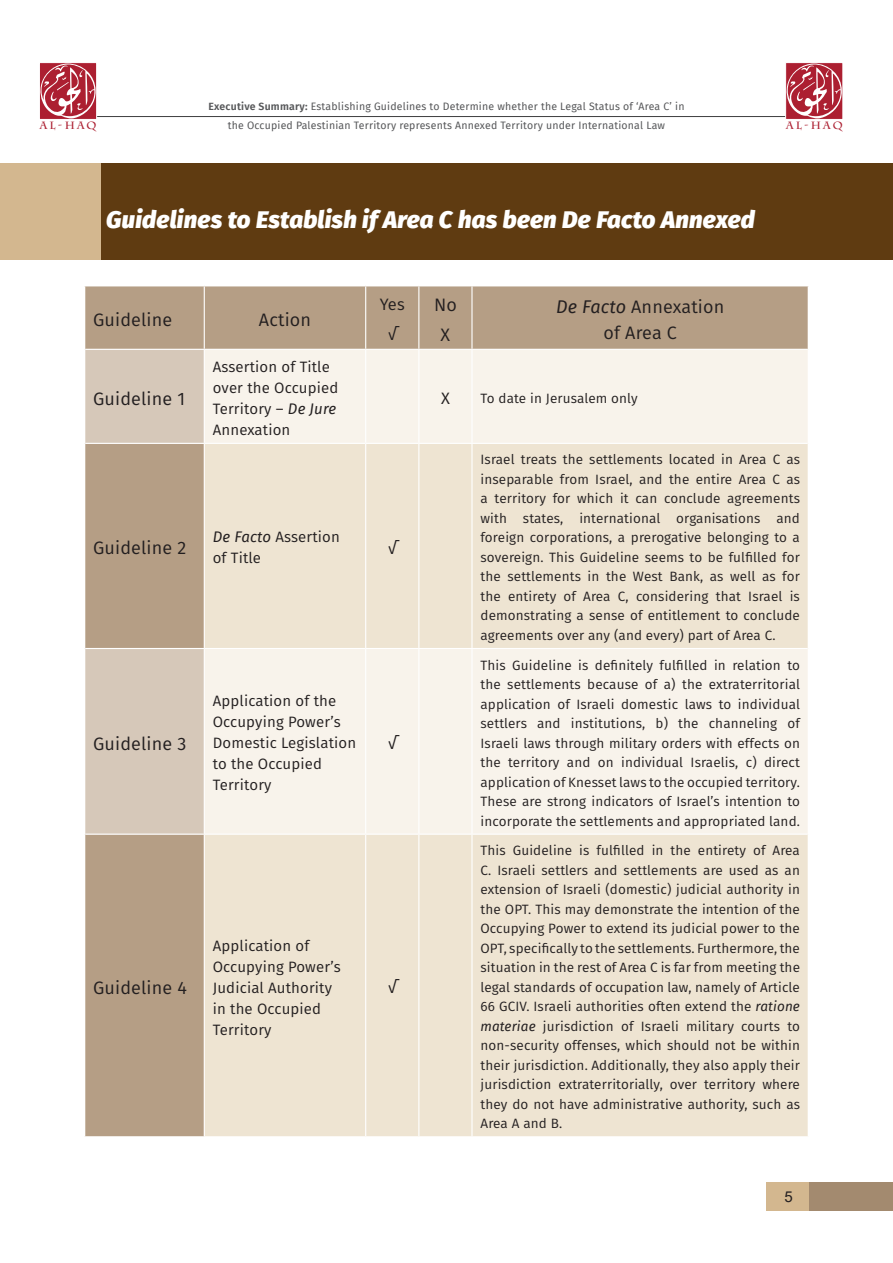
<style>
.page{position:relative;width:893px;height:1263px;background:#fff}
.page>*{position:absolute;margin:0;border:0;box-sizing:border-box;transform-origin:0 0}
.t1{font:italic 800 24px "Fira Sans";letter-spacing:.01em;color:#fff}
.t2{font:18px/29.7px "Fira Sans";letter-spacing:.01em;color:#231f20;text-align:center}
.t3{font:16.5px/29.7px "Fira Sans";color:#231f20;text-align:center}
.t4{font:15px/21px "Fira Sans";letter-spacing:.01em;color:#231f20}
.t5{font:15px "Arial";color:#231f20}
.t6{font:13.5px/19.5px "Fira Sans";letter-spacing:.01em;color:#231f20;text-align:justify}
.t7{font:10.5px "Fira Sans";letter-spacing:.02em;color:#57585a}
.t8{font:700 10.5px "Charlemagne Std";letter-spacing:.2em;color:#ac1f31}
.s1{font-weight:600}
.s2{font-style:italic}
</style>
<div class="page">
<div style="left:766px;top:1182px;width:43px;height:28px;background:#d3b78f"></div>
<hr style="left:94px;top:116px;width:703px;height:1px;background:#3e3e3f">
<svg style="left:786px;top:63px;width:57px;height:56px"></svg>
<svg style="left:785px;top:64px;width:57px;height:55px;background:#c05664"></svg>
<svg style="left:40px;top:63px;width:57px;height:56px"></svg>
<svg style="left:40px;top:64px;width:56px;height:55px;background:#bf5361"></svg>
<div style="left:809px;top:1182px;width:84px;height:28px;background:#a38a6f"></div>
<div style="left:101px;top:163px;width:792px;height:97px;background:#5f3b11"></div>
<div style="left:0;top:163px;width:101px;height:97px;background:#d3b78f"></div>
<div style="left:85px;top:286px;width:723px;height:850px;background:#b59e85"></div>
<svg style="left:85px;top:350px;width:119px;height:483px;background:#c8b7a4"></svg>
<div style="left:205px;top:350px;width:603px;height:93px;background:#f8f3eb"></div>
<svg style="left:205px;top:444px;width:603px;height:692px;background:#f0e8d8"></svg>
<hr style="left:204px;top:286px;width:1px;height:63px;background:#fff">
<hr style="left:365px;top:286px;width:1px;height:63px;background:#fff">
<hr style="left:418px;top:286px;width:1px;height:63px;background:#fff">
<hr style="left:471px;top:286px;width:2px;height:63px;background:#fff">
<hr style="left:85px;top:349px;width:119px;height:1px;background:#fff">
<hr style="left:204px;top:349px;width:162px;height:1px;background:#fff">
<hr style="left:204px;top:350px;width:1px;height:93px;background:#fff">
<hr style="left:366px;top:349px;width:53px;height:1px;background:#fff">
<hr style="left:365px;top:350px;width:1px;height:93px;background:#fff">
<hr style="left:419px;top:349px;width:53px;height:1px;background:#fff">
<hr style="left:418px;top:350px;width:1px;height:93px;background:#fff">
<hr style="left:472px;top:349px;width:336px;height:1px;background:#fff">
<hr style="left:471px;top:350px;width:2px;height:93px;background:#fff">
<hr style="left:85px;top:443px;width:119px;height:1px;background:#fff">
<hr style="left:204px;top:443px;width:162px;height:1px;background:#fff">
<hr style="left:204px;top:444px;width:1px;height:204px;background:#fff">
<hr style="left:366px;top:443px;width:53px;height:1px;background:#fff">
<hr style="left:365px;top:444px;width:1px;height:204px;background:#fff">
<hr style="left:419px;top:443px;width:53px;height:1px;background:#fff">
<hr style="left:418px;top:444px;width:1px;height:204px;background:#fff">
<hr style="left:472px;top:443px;width:336px;height:1px;background:#fff">
<hr style="left:471px;top:444px;width:2px;height:204px;background:#fff">
<hr style="left:85px;top:648px;width:119px;height:1px;background:#fff">
<hr style="left:204px;top:648px;width:162px;height:1px;background:#fff">
<hr style="left:204px;top:649px;width:1px;height:184px;background:#fff">
<hr style="left:366px;top:648px;width:53px;height:1px;background:#fff">
<hr style="left:365px;top:649px;width:1px;height:184px;background:#fff">
<hr style="left:419px;top:648px;width:53px;height:1px;background:#fff">
<hr style="left:418px;top:649px;width:1px;height:184px;background:#fff">
<hr style="left:472px;top:648px;width:336px;height:1px;background:#fff">
<hr style="left:471px;top:649px;width:2px;height:184px;background:#fff">
<hr style="left:85px;top:833px;width:119px;height:2px;background:#fff">
<hr style="left:204px;top:833px;width:162px;height:2px;background:#fff">
<hr style="left:204px;top:835px;width:1px;height:301px;background:#fff">
<hr style="left:366px;top:833px;width:53px;height:2px;background:#fff">
<hr style="left:365px;top:835px;width:1px;height:301px;background:#fff">
<hr style="left:419px;top:833px;width:53px;height:2px;background:#fff">
<hr style="left:418px;top:835px;width:1px;height:301px;background:#fff">
<hr style="left:472px;top:833px;width:336px;height:2px;background:#fff">
<hr style="left:471px;top:835px;width:2px;height:301px;background:#fff">
<p class="t7" style="left:208px;top:98px;width:477px"><span class="s1">Executive Summary:</span> Establishing Guidelines to Determine whether the Legal Status of ‘Area C’ in</p>
<p class="t8" style="left:40px;top:119px;width:58px">AL-HAQ</p>
<p class="t7" style="left:228px;top:117px;width:439px">the Occupied Palestinian Territory represents Annexed Territory under International Law</p>
<p class="t8" style="left:786px;top:119px;width:58px">AL-HAQ</p>
<h1 class="t1" style="left:106px;top:198px;width:650px">Guidelines to Establish if Area C has been De Facto Annexed</h1>
<h2 class="t2" style="left:93px;top:304px;width:81px">Guideline</h2>
<h2 class="t2" style="left:259px;top:304px;width:54px">Action</h2>
<h2 class="t2" style="left:93px;top:383px;width:94px">Guideline 1</h2>
<p class="t4" style="left:213px;top:356px;width:127px">Assertion of Title over the Occupied<br>Territory – <span class="s2">De Jure<br></span>Annexation</p>
<p class="t3" style="left:380px;top:289px;width:26px">Yes √</p>
<h2 class="t2" style="left:434px;top:289px;width:24px">No<br>X</h2>
<h2 class="t2" style="left:556px;top:294px;width:170px;line-height:25.5px"><span class="s2">De Facto</span> Annexation of Area C</h2>
<p class="t3" style="left:441px;top:383px;width:10px">X</p>
<p class="t6" style="left:480px;top:388px;width:159px">To date in Jerusalem only</p>
<h2 class="t2" style="left:93px;top:533px;width:95px">Guideline 2</h2>
<p class="t4" style="left:213px;top:526px;width:129px"><span class="s2">De Facto</span> Assertion of Title</p>
<p class="t3" style="left:388px;top:533px;width:11px">√</p>
<h2 class="t2" style="left:93px;top:728px;width:95px">Guideline 3</h2>
<p class="t4" style="left:213px;top:690px;width:145px">Application of the<br>Occupying Power’s<br>Domestic Legislation to the Occupied<br>Territory</p>
<p class="t3" style="left:388px;top:728px;width:11px">√</p>
<h2 class="t2" style="left:93px;top:972px;width:95px">Guideline 4</h2>
<p class="t4" style="left:213px;top:934px;width:129px">Application of<br>Occupying Power’s<br>Judicial Authority in the Occupied<br>Territory</p>
<p class="t3" style="left:388px;top:972px;width:11px">√</p>
<p class="t6" style="left:480px;top:450px;width:321px">Israel treats the settlements located in Area C as inseparable from Israel, and the entire Area C as a territory for which it can conclude agreements with states, international organisations and foreign corporations, a prerogative belonging to a sovereign. This Guideline seems to be fulfilled for the settlements in the West Bank, as well as for the entirety of Area C, considering that Israel is demonstrating a sense of entitlement to conclude agreements over any (and every) part of Area C.</p>
<p class="t6" style="left:480px;top:655px;width:321px">This Guideline is definitely fulfilled in relation to the settlements because of a) the extraterritorial application of Israeli domestic laws to individual settlers and institutions, b) the channeling of Israeli laws through military orders with effects on the territory and on individual Israelis, c) direct application of Knesset laws to the occupied territory.<br>These are strong indicators of Israel’s intention to incorporate the settlements and appropriated land.</p>
<p class="t6" style="left:480px;top:840px;width:321px">This Guideline is fulfilled in the entirety of Area C. Israeli settlers and settlements are used as an extension of Israeli (domestic) judicial authority in the OPT. This may demonstrate the intention of the Occupying Power to extend its judicial power to the OPT, specifically to the settlements. Furthermore, the situation in the rest of Area C is far from meeting the legal standards of occupation law, namely of Article 66 GCIV. Israeli authorities often extend the <span class="s2">ratione materiae</span> jurisdiction of Israeli military courts to non-security offenses, which should not be within their jurisdiction. Additionally, they also apply their jurisdiction extraterritorially, over territory where they do not have administrative authority, such as Area A and B.</p>
<p class="t5" style="left:785px;top:1186px;width:10px">5</p>
</div>
